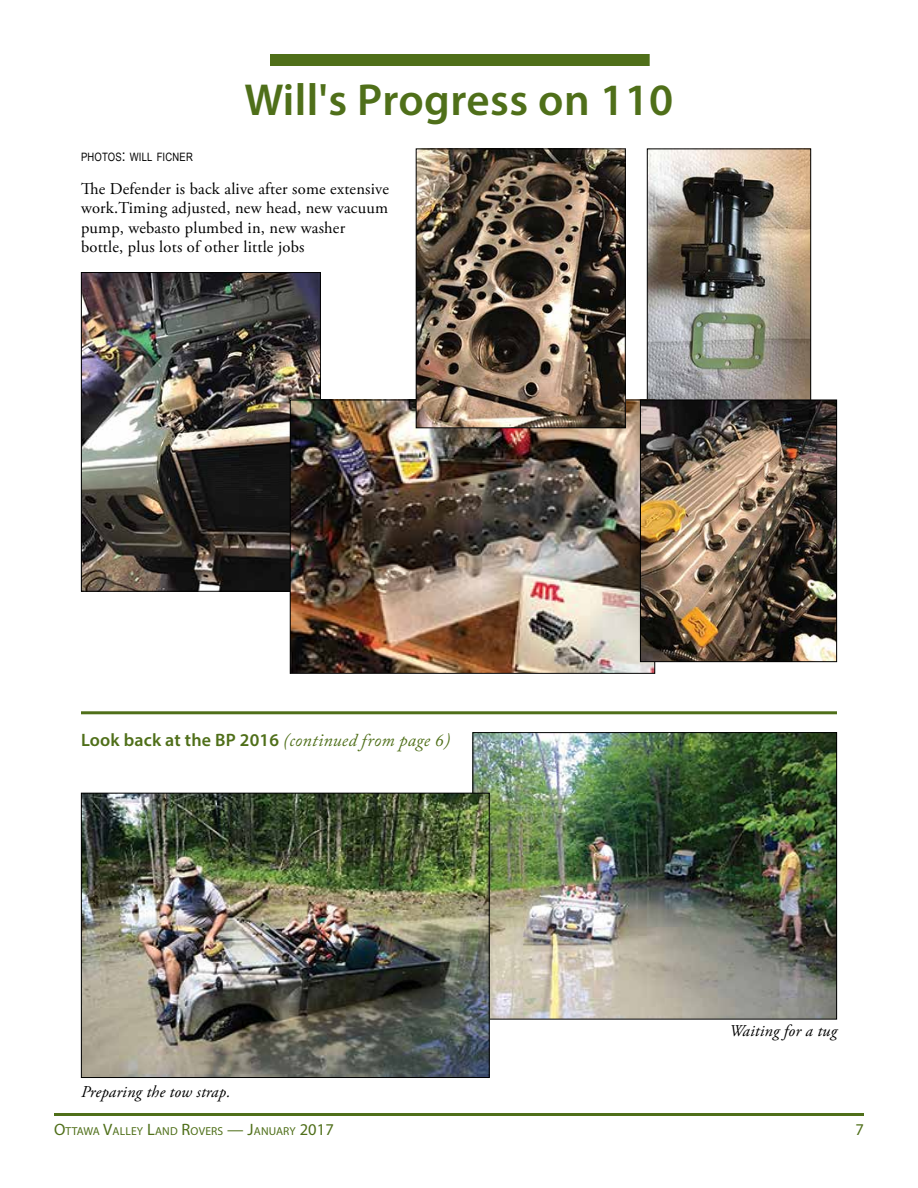
<style>
.page{position:relative;width:918px;height:1188px;background:#fff}
.page>*{position:absolute;margin:0;border:0;box-sizing:border-box;transform-origin:0 0}
.t1{font:600 45px "Myriad Pro";letter-spacing:.01em;color:#4f6f19}
.t2{font:italic 18px "Adobe Caslon Pro";letter-spacing:.01em;color:#4f6f19}
.t3{font:16.5px/19.5px "Adobe Garamond Pro";letter-spacing:.01em;color:#000}
.t4{font:italic 16.5px "Adobe Garamond Pro";letter-spacing:.01em;color:#000}
.t5{font:16.5px "Myriad Pro";color:#4f6f19}
.t6{font:11.55px "Myriad Pro";letter-spacing:.015em;color:#4f6f19}
.t7{font:11.55px "Arial Narrow";letter-spacing:.015em;color:#000}
.s1{font-size:16.5px}
.s2{font-family:"Myriad Pro";font-weight:600;font-style:normal}
</style>
<div class="page">
<hr style="left:54px;top:1113px;width:810px;height:3px;background:#4f6f19">
<img style="left:474px;top:734px;width:361px;height:284px">
<div style="left:472px;top:732px;width:365px;height:288px;border:1px solid #000"></div>
<img style="left:649px;top:150px;width:160px;height:250px">
<div style="left:647px;top:148px;width:164px;height:259px;border:1px solid #000"></div>
<div style="left:270px;top:54px;width:380px;height:12px;background:#4f6f19"></div>
<img style="left:83px;top:274px;width:236px;height:316px">
<div style="left:81px;top:272px;width:240px;height:320px;border:1px solid #000"></div>
<img style="left:292px;top:402px;width:361px;height:270px">
<img style="left:418px;top:150px;width:206px;height:276px">
<div style="left:416px;top:148px;width:210px;height:280px;border:1px solid #000"></div>
<img style="left:642px;top:402px;width:193px;height:258px">
<div style="left:640px;top:400px;width:197px;height:262px;border:1px solid #000"></div>
<img style="left:83px;top:795px;width:405px;height:281px">
<div style="left:81px;top:793px;width:409px;height:285px;border:1px solid #000"></div>
<hr style="left:81px;top:711px;width:756px;height:3px;background:#4f6f19">
<h1 class="t1" style="left:244px;top:71px;width:430px">Will's Progress on 110</h1>
<p class="t7" style="left:81px;top:148px;width:113px">PHOTOS<span class="s1">:</span> WILL FICNER</p>
<p class="t3" style="left:81px;top:179px;width:310px">The Defender is back alive after some extensive work.Timing adjusted, new head, new vacuum pump, webasto plumbed in, new washer bottle, plus lots of other little jobs</p>
<p class="t2" style="left:81px;top:729px;width:371px"><span class="s2">Look back at the BP 2016</span> (continued from page 6)</p>
<p class="t4" style="left:81px;top:1082px;width:151px">Preparing the tow strap.</p>
<p class="t4" style="left:730px;top:1021px;width:109px">Waiting for a tug</p>
<p class="t6" style="left:54px;top:1124px;width:282px"><span class="s1">O</span>TTAWA <span class="s1">V</span>ALLEY <span class="s1">L</span>AND <span class="s1">R</span>OVERS <span class="s1">— J</span>ANUARY <span class="s1">2017</span></p>
<p class="t5" style="left:856px;top:1120px;width:10px">7</p>
</div>
